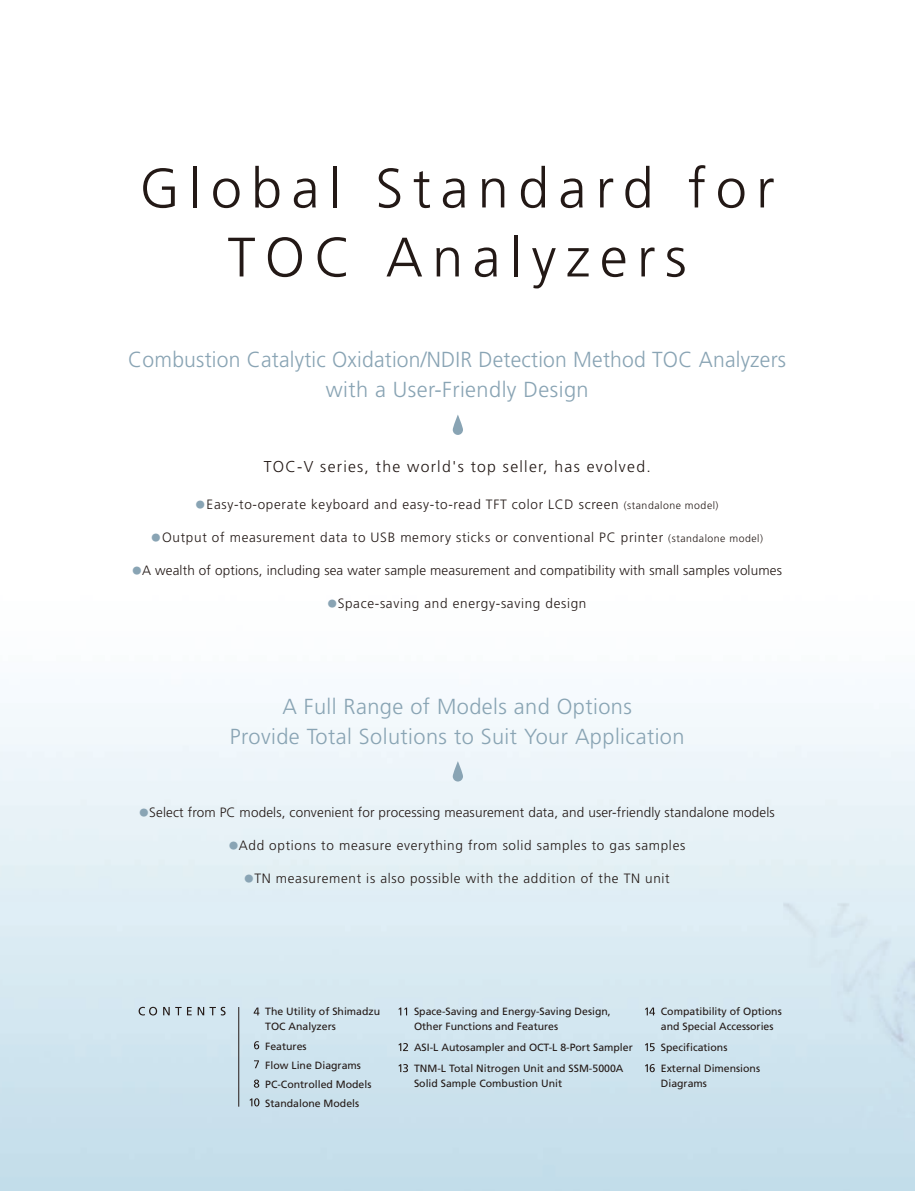
<style>
.page{position:relative;width:915px;height:1191px;background:#fff}
.page>*{position:absolute;margin:0;border:0;box-sizing:border-box;transform-origin:0 0}
.t1{font:300 55.5px/69px "Frutiger";letter-spacing:.17em;color:#231916;text-align:center}
.t2{font:300 21.75px/30px "Frutiger";letter-spacing:.02em;color:#89a4b4;text-align:center}
.t3{font:300 15.75px "Frutiger";letter-spacing:.08em;color:#231916}
.t4{font:300 13.5px "Frutiger";letter-spacing:.05em;color:#231916}
.t5{font:300 13.5px "Frutiger";letter-spacing:.01em;color:#231916}
.t6{font:10.5px/15px "Frutiger";color:#231916}
.s1{font-family:"Koz Go Pro";font-weight:400;font-size:9px;color:#89a4b4}
.s2{font-size:10.5px}
</style>
<div class="page">
<img style="left:0;top:432px;width:914px;height:759px">
<svg style="left:138px;top:1006px;width:19px;height:9px"></svg>
<svg style="left:163px;top:1007px;width:18px;height:8px"></svg>
<svg style="left:187px;top:1006px;width:38px;height:9px"></svg>
<svg style="left:253px;top:1007px;width:6px;height:8px"></svg>
<svg style="left:254px;top:1041px;width:5px;height:8px"></svg>
<svg style="left:254px;top:1060px;width:5px;height:8px"></svg>
<svg style="left:254px;top:1079px;width:5px;height:8px"></svg>
<svg style="left:249px;top:1098px;width:10px;height:8px"></svg>
<svg style="left:398px;top:1007px;width:9px;height:8px"></svg>
<svg style="left:398px;top:1043px;width:10px;height:8px"></svg>
<svg style="left:398px;top:1064px;width:10px;height:8px"></svg>
<svg style="left:644px;top:1043px;width:10px;height:8px"></svg>
<svg style="left:644px;top:1064px;width:10px;height:8px"></svg>
<hr style="left:238px;top:1007px;width:1px;height:99px;background:#231916">
<svg style="left:644px;top:1007px;width:10px;height:8px"></svg>
<svg style="left:452px;top:414px;width:11px;height:21px"></svg>
<svg style="left:452px;top:761px;width:11px;height:20px"></svg>
<h1 class="t1" style="left:139px;top:154px;width:636px">Global Standard for<br>TOC Analyzers</h1>
<h2 class="t2" style="left:128px;top:344px;width:659px">Combustion Catalytic Oxidation/NDIR Detection Method TOC Analyzers with a User-Friendly Design</h2>
<h3 class="t3" style="left:263px;top:457px;width:388px">TOC-V series, the world's top seller, has evolved.</h3>
<p class="t4" style="left:196px;top:497px;width:524px"><span class="s1">●</span> Easy-to-operate keyboard and easy-to-read TFT color LCD screen <span class="s2">(standalone model)</span></p>
<p class="t4" style="left:151px;top:530px;width:613px"><span class="s1">●</span> Output of measurement data to USB memory sticks or conventional PC printer <span class="s2">(standalone model)</span></p>
<p class="t5" style="left:132px;top:563px;width:650px"><span class="s1">●</span>A wealth of options, including sea water sample measurement and compatibility with small samples volumes</p>
<p class="t4" style="left:328px;top:596px;width:260px"><span class="s1">●</span>Space-saving and energy-saving design</p>
<h2 class="t2" style="left:230px;top:691px;width:456px">A Full Range of Models and Options<br>Provide Total Solutions to Suit Your Application</h2>
<p class="t5" style="left:139px;top:805px;width:636px"><span class="s1">●</span>Select from PC models, convenient for processing measurement data, and user-friendly standalone models</p>
<p class="t4" style="left:229px;top:838px;width:457px"><span class="s1">●</span>Add options to measure everything from solid samples to gas samples</p>
<p class="t4" style="left:244px;top:871px;width:426px"><span class="s1">●</span>TN measurement is also possible with the addition of the TN unit</p>
<p class="t6" style="left:265px;top:1004px;width:116px">The Utility of Shimadzu<br>TOC Analyzers</p>
<p class="t6" style="left:265px;top:1036px;width:108px;line-height:19px">Features<br>Flow Line Diagrams<br>PC-Controlled Models<br>Standalone Models</p>
<p class="t6" style="left:414px;top:1004px;width:198px">Space-Saving and Energy-Saving Design,<br>Other Functions and Features</p>
<p class="t6" style="left:414px;top:1037px;width:220px;line-height:21px">ASI-L Autosampler and OCT-L 8-Port Sampler<br>TNM-L Total Nitrogen Unit and SSM-5000A</p>
<p class="t6" style="left:414px;top:1076px;width:150px">Solid Sample Combustion Unit</p>
<p class="t6" style="left:660px;top:1004px;width:122px">Compatibility of Options and Special Accessories</p>
<p class="t6" style="left:660px;top:1037px;width:101px;line-height:21px">Specifications<br>External Dimensions</p>
<p class="t6" style="left:660px;top:1076px;width:48px">Diagrams</p>
</div>
